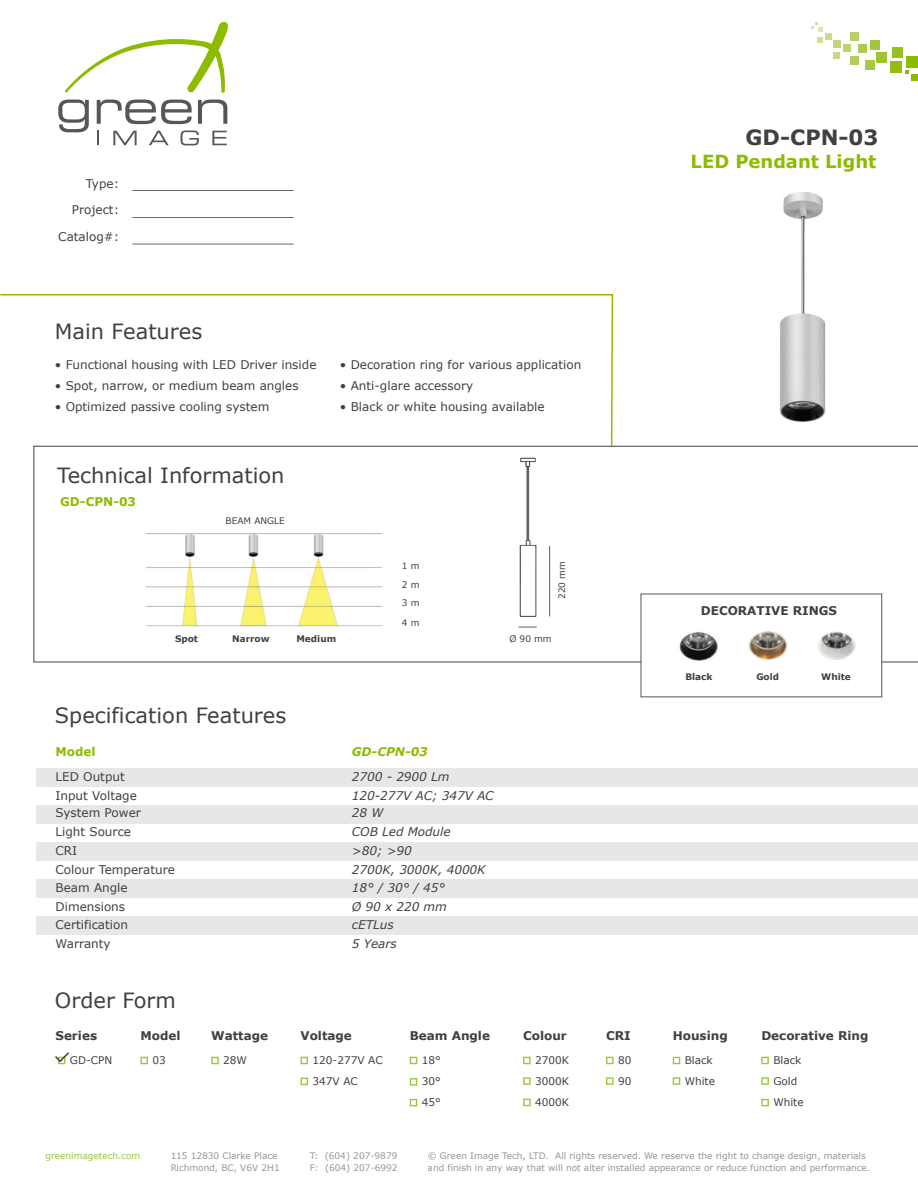
<style>
.page{position:relative;width:918px;height:1188px;background:#fff}
.page>*{position:absolute;margin:0;border:0;box-sizing:border-box;transform-origin:0 0}
.t1{font:21px "Verdana";color:#414041}
.t2{font:700 21px "Verdana";color:#414041}
.t3{font:700 18px "Verdana";color:#8dbb00}
.t4{font:12px/18.8px "Verdana";color:#414041;text-align:right}
.t5{font:italic 12px/18.8px "Verdana";color:#414041}
.t6{font:700 12px "Verdana";color:#414041}
.t7{font:700 12px "Verdana";color:#8dbb00}
.t8{font:italic 700 12px "Verdana";color:#8dbb00}
.t9{font:10.5px/21px "Verdana";color:#414041}
.t10{font:9px/12px "Verdana";color:#656767}
.t11{font:700 9px "Verdana";color:#414041}
.t12{font:9px/18.8px "Verdana";color:#414041;text-align:justify}
.t13{font:9px "Verdana";color:#95c93f}
</style>
<div class="page">
<img style="left:780px;top:192px;width:46px;height:230px">
<svg style="left:98px;top:131px;width:1px;height:14px"></svg>
<svg style="left:113px;top:131px;width:24px;height:14px"></svg>
<svg style="left:149px;top:131px;width:20px;height:14px"></svg>
<svg style="left:181px;top:131px;width:18px;height:14px"></svg>
<svg style="left:212px;top:131px;width:15px;height:14px"></svg>
<svg style="left:58px;top:100px;width:31px;height:32px"></svg>
<svg style="left:97px;top:100px;width:95px;height:24px"></svg>
<svg style="left:198px;top:100px;width:29px;height:24px"></svg>
<svg style="left:65px;top:22px;width:163px;height:71px"></svg>
<div style="left:911px;top:75px;width:7px;height:6px;background:#8dbb00"></div>
<svg style="left:906px;top:70px;width:3px;height:4px"></svg>
<div style="left:907px;top:57px;width:11px;height:11px;background:#8dbb00"></div>
<div style="left:891px;top:61px;width:11px;height:12px;background:#93bd0f"></div>
<div style="left:892px;top:47px;width:11px;height:10px;background:#99c023"></div>
<div style="left:877px;top:52px;width:10px;height:11px;background:#9ec331"></div>
<div style="left:870px;top:40px;width:10px;height:9px;background:#a3c53d"></div>
<div style="left:866px;top:60px;width:9px;height:9px;background:#a8c848"></div>
<div style="left:858px;top:44px;width:9px;height:9px;background:#adcb52"></div>
<div style="left:850px;top:56px;width:9px;height:8px;background:#b2ce5d"></div>
<div style="left:850px;top:32px;width:8px;height:8px;background:#b8d066"></div>
<div style="left:844px;top:44px;width:7px;height:8px;background:#bdd36f"></div>
<div style="left:833px;top:41px;width:7px;height:7px;background:#c1d678"></div>
<div style="left:833px;top:52px;width:7px;height:7px;background:#c6d881"></div>
<div style="left:826px;top:33px;width:6px;height:7px;background:#cbdb8a"></div>
<svg style="left:812px;top:22px;width:11px;height:21px"></svg>
<hr style="left:133px;top:190px;width:161px;height:1px;background:#656767">
<hr style="left:133px;top:217px;width:161px;height:1px;background:#656767">
<hr style="left:133px;top:244px;width:161px;height:1px;background:#656767">
<div style="left:36px;top:805px;width:882px;height:19px;background:#e6e7e9"></div>
<div style="left:36px;top:768px;width:882px;height:19px;background:#e6e7e9"></div>
<div style="left:36px;top:842px;width:882px;height:19px;background:#e6e7e9"></div>
<div style="left:36px;top:879px;width:882px;height:19px;background:#e6e7e9"></div>
<div style="left:36px;top:916px;width:882px;height:19px;background:#e6e7e9"></div>
<svg style="left:0;top:294px;width:614px;height:152px"></svg>
<svg style="left:33px;top:446px;width:885px;height:217px"></svg>
<img style="left:142px;top:529px;width:242px;height:99px">
<img style="left:487px;top:458px;width:88px;height:170px">
<svg style="left:55px;top:1052px;width:14px;height:12px"></svg>
<svg style="left:301px;top:1057px;width:7px;height:7px"></svg>
<svg style="left:301px;top:1078px;width:7px;height:7px"></svg>
<svg style="left:140px;top:1057px;width:8px;height:7px"></svg>
<svg style="left:211px;top:1057px;width:8px;height:7px"></svg>
<svg style="left:523px;top:1099px;width:8px;height:7px"></svg>
<svg style="left:523px;top:1077px;width:8px;height:8px"></svg>
<svg style="left:523px;top:1057px;width:8px;height:7px"></svg>
<svg style="left:606px;top:1077px;width:8px;height:8px"></svg>
<svg style="left:606px;top:1057px;width:8px;height:7px"></svg>
<svg style="left:673px;top:1057px;width:7px;height:7px"></svg>
<svg style="left:673px;top:1077px;width:7px;height:8px"></svg>
<svg style="left:761px;top:1057px;width:8px;height:7px"></svg>
<svg style="left:761px;top:1077px;width:8px;height:8px"></svg>
<svg style="left:761px;top:1099px;width:8px;height:7px"></svg>
<svg style="left:410px;top:1057px;width:7px;height:7px"></svg>
<svg style="left:410px;top:1078px;width:7px;height:8px"></svg>
<svg style="left:410px;top:1099px;width:7px;height:7px"></svg>
<div style="left:640px;top:594px;width:242px;height:103px;background:#fff"></div>
<img style="left:679px;top:631px;width:177px;height:30px">
<h1 class="t2" style="left:746px;top:123px;width:134px">GD-CPN-03</h1>
<p class="t4" style="left:72px;top:170px;width:49px;line-height:26px">Type:<br>Project:</p>
<p class="t4" style="left:58px;top:228px;width:62px">Catalog#:</p>
<h1 class="t1" style="left:55px;top:316px;width:149px">Main Features</h1>
<p class="t4" style="left:55px;top:355px;width:263px">• Functional housing with LED Driver inside</p>
<p class="t4" style="left:55px;top:376px;width:245px">• Spot, narrow, or medium beam angles</p>
<p class="t4" style="left:55px;top:397px;width:216px">• Optimized passive cooling system</p>
<h1 class="t1" style="left:57px;top:461px;width:229px">Technical Information</h1>
<p class="t7" style="left:60px;top:493px;width:77px">GD-CPN-03</p>
<p class="t12" style="left:226px;top:511px;width:61px">BEAM ANGLE</p>
<p class="t4" style="left:340px;top:355px;width:243px">• Decoration ring for various application</p>
<p class="t4" style="left:340px;top:376px;width:135px">• Anti-glare accessory</p>
<p class="t4" style="left:340px;top:397px;width:206px">• Black or white housing available</p>
<p class="t12" style="left:402px;top:556px;width:19px">1 m 2 m 3 m</p>
<p class="t12" style="left:402px;top:613px;width:19px">4 m</p>
<p class="t12" style="left:552px;top:599px;width:39px;rotate:-90deg">220 mm</p>
<p class="t11" style="left:175px;top:632px;width:24px">Spot</p>
<p class="t11" style="left:232px;top:632px;width:39px">Narrow</p>
<p class="t11" style="left:296px;top:632px;width:41px">Medium</p>
<p class="t12" style="left:509px;top:629px;width:44px">Ø 90 mm</p>
<h1 class="t1" style="left:55px;top:701px;width:233px">Specification Features</h1>
<p class="t7" style="left:55px;top:743px;width:42px">Model</p>
<p class="t4" style="left:56px;top:767px;width:71px">LED Output</p>
<p class="t4" style="left:55px;top:786px;width:83px">Input Voltage</p>
<p class="t4" style="left:55px;top:822px;width:77px">Light Source</p>
<p class="t4" style="left:55px;top:804px;width:87px">System Power</p>
<p class="t4" style="left:56px;top:841px;width:121px;text-align:left">CRI<br>Colour Temperature<br>Beam Angle<br>Dimensions</p>
<p class="t4" style="left:56px;top:915px;width:74px">Certification</p>
<p class="t4" style="left:55px;top:934px;width:57px">Warranty</p>
<h1 class="t1" style="left:55px;top:986px;width:123px">Order Form</h1>
<p class="t8" style="left:352px;top:743px;width:77px">GD-CPN-03</p>
<p class="t5" style="left:352px;top:767px;width:99px">2700 - 2900 Lm</p>
<p class="t5" style="left:352px;top:786px;width:143px">120-277V AC; 347V AC</p>
<p class="t5" style="left:352px;top:804px;width:33px">28 W</p>
<p class="t5" style="left:352px;top:841px;width:135px">&gt;80; &gt;90<br>2700K, 3000K, 4000K<br>18° / 30° / 45°<br>Ø 90 x 220 mm</p>
<p class="t5" style="left:352px;top:822px;width:100px">COB Led Module</p>
<p class="t5" style="left:352px;top:915px;width:43px">cETLus</p>
<p class="t5" style="left:352px;top:934px;width:46px">5 Years</p>
<p class="t6" style="left:56px;top:1027px;width:43px">Series</p>
<p class="t9" style="left:70px;top:1050px;width:44px">GD-CPN</p>
<p class="t6" style="left:140px;top:1027px;width:42px">Model</p>
<p class="t6" style="left:301px;top:1027px;width:53px">Voltage</p>
<p class="t9" style="left:152px;top:1050px;width:15px">03</p>
<p class="t6" style="left:410px;top:1027px;width:82px">Beam Angle</p>
<p class="t6" style="left:523px;top:1027px;width:45px">Colour</p>
<p class="t6" style="left:211px;top:1027px;width:58px">Wattage</p>
<p class="t9" style="left:223px;top:1050px;width:25px">28W</p>
<p class="t9" style="left:535px;top:1050px;width:35px;text-align:justify">2700K 3000K 4000K</p>
<p class="t9" style="left:422px;top:1050px;width:21px;text-align:justify">18° 30° 45°</p>
<p class="t9" style="left:313px;top:1050px;width:72px">120-277V AC<br>347V AC</p>
<p class="t6" style="left:606px;top:1027px;width:26px">CRI</p>
<p class="t9" style="left:618px;top:1050px;width:15px">80<br>90</p>
<h2 class="t3" style="left:691px;top:149px;width:187px">LED Pendant Light</h2>
<p class="t6" style="left:701px;top:603px;width:138px">DECORATIVE RINGS</p>
<p class="t11" style="left:685px;top:671px;width:29px">Black</p>
<p class="t11" style="left:756px;top:671px;width:24px">Gold</p>
<p class="t11" style="left:821px;top:671px;width:31px">White</p>
<p class="t6" style="left:673px;top:1027px;width:56px">Housing</p>
<p class="t9" style="left:685px;top:1050px;width:32px">Black<br>White</p>
<p class="t6" style="left:761px;top:1027px;width:109px">Decorative Ring</p>
<p class="t9" style="left:773px;top:1050px;width:32px">Black<br>Gold<br>White</p>
<p class="t13" style="left:45px;top:1150px;width:96px">greenimagetech.com</p>
<p class="t10" style="left:170px;top:1150px;width:111px">115 12830 Clarke Place<br>Richmond, BC, V6V 2H1</p>
<p class="t10" style="left:310px;top:1150px;width:90px">T: (604) 207-9879<br>F: (604) 207-6992</p>
<p class="t10" style="left:428px;top:1150px;width:444px">© Green Image Tech, LTD. All rights reserved. We reserve the right to change design, materials and finish in any way that will not alter installed appearance or reduce function and performance.</p>
</div>
